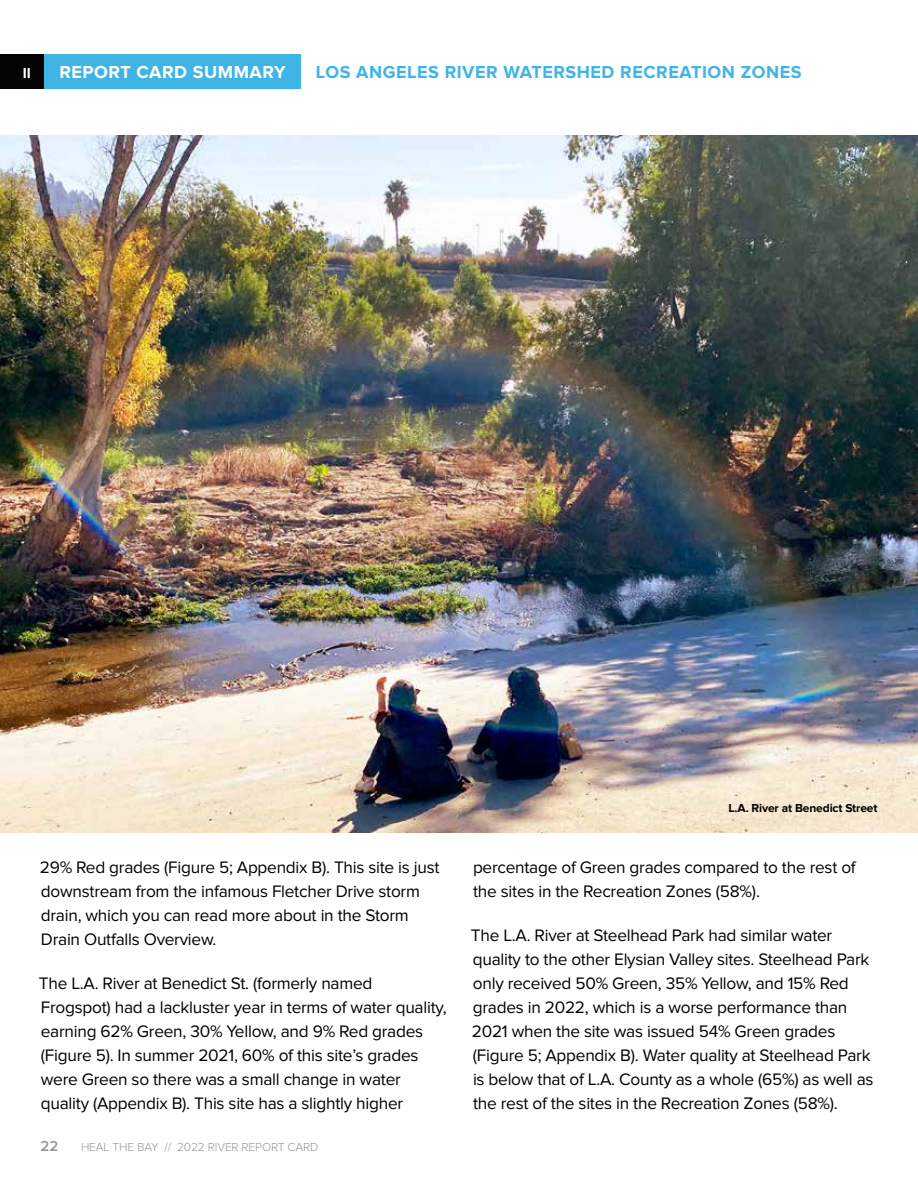
<style>
.page{position:relative;width:918px;height:1188px;background:#fff}
.page>*{position:absolute;margin:0;border:0;box-sizing:border-box;transform-origin:0 0}
.t1{font:700 18px "Proxima Nova";letter-spacing:.03em;color:#40b4e5}
.t2{font:700 18px "Proxima Nova";letter-spacing:.03em;color:#fff}
.t3{font:17.25px/24px "Proxima Nova";letter-spacing:-.015em;color:#000}
.t4{font:600 15px "Proxima Nova";color:#939598}
.t5{font:700 15px "Proxima Nova";color:#fff}
.t6{font:300 12px "Proxima Nova";letter-spacing:-.01em;color:#939598}
.t7{font:700 12px "Proxima Nova";letter-spacing:-.01em;color:#000}
</style>
<div class="page">
<div style="left:0;top:54px;width:44px;height:34px;background:#030303"></div>
<div style="left:44px;top:54px;width:257px;height:34px;background:#40b4e5"></div>
<img style="left:0;top:135px;width:918px;height:698px">
<p class="t5" style="left:23px;top:65px;width:10px">II</p>
<p class="t2" style="left:59px;top:62px;width:228px">REPORT CARD SUMMARY</p>
<p class="t1" style="left:316px;top:62px;width:487px">LOS ANGELES RIVER WATERSHED RECREATION ZONES</p>
<p class="t3" style="left:40px;top:856px;width:401px">29% Red grades (Figure 5; Appendix B). This site is just downstream from the infamous Fletcher Drive storm drain, which you can read more about in the Storm Drain Outfalls Overview.</p>
<p class="t3" style="left:39px;top:972px;width:409px">The L.A. River at Benedict St. (formerly named Frogspot) had a lackluster year in terms of water quality, earning 62% Green, 30% Yellow, and 9% Red grades (Figure 5). In summer 2021, 60% of this site’s grades were Green so there was a small change in water quality (Appendix B). This site has a slightly higher</p>
<p class="t4" style="left:40px;top:1138px;width:19px">22</p>
<p class="t6" style="left:81px;top:1140px;width:239px">HEAL THE BAY // 2022 RIVER REPORT CARD</p>
<p class="t7" style="left:728px;top:802px;width:151px">L.A. River at Benedict Street</p>
<p class="t3" style="left:473px;top:856px;width:384px">percentage of Green grades compared to the rest of the sites in the Recreation Zones (58%).</p>
<p class="t3" style="left:471px;top:924px;width:404px">The L.A. River at Steelhead Park had similar water quality to the other Elysian Valley sites. Steelhead Park only received 50% Green, 35% Yellow, and 15% Red grades in 2022, which is a worse performance than 2021 when the site was issued 54% Green grades (Figure 5; Appendix B). Water quality at Steelhead Park is below that of L.A. County as a whole (65%) as well as the rest of the sites in the Recreation Zones (58%).</p>
</div>
